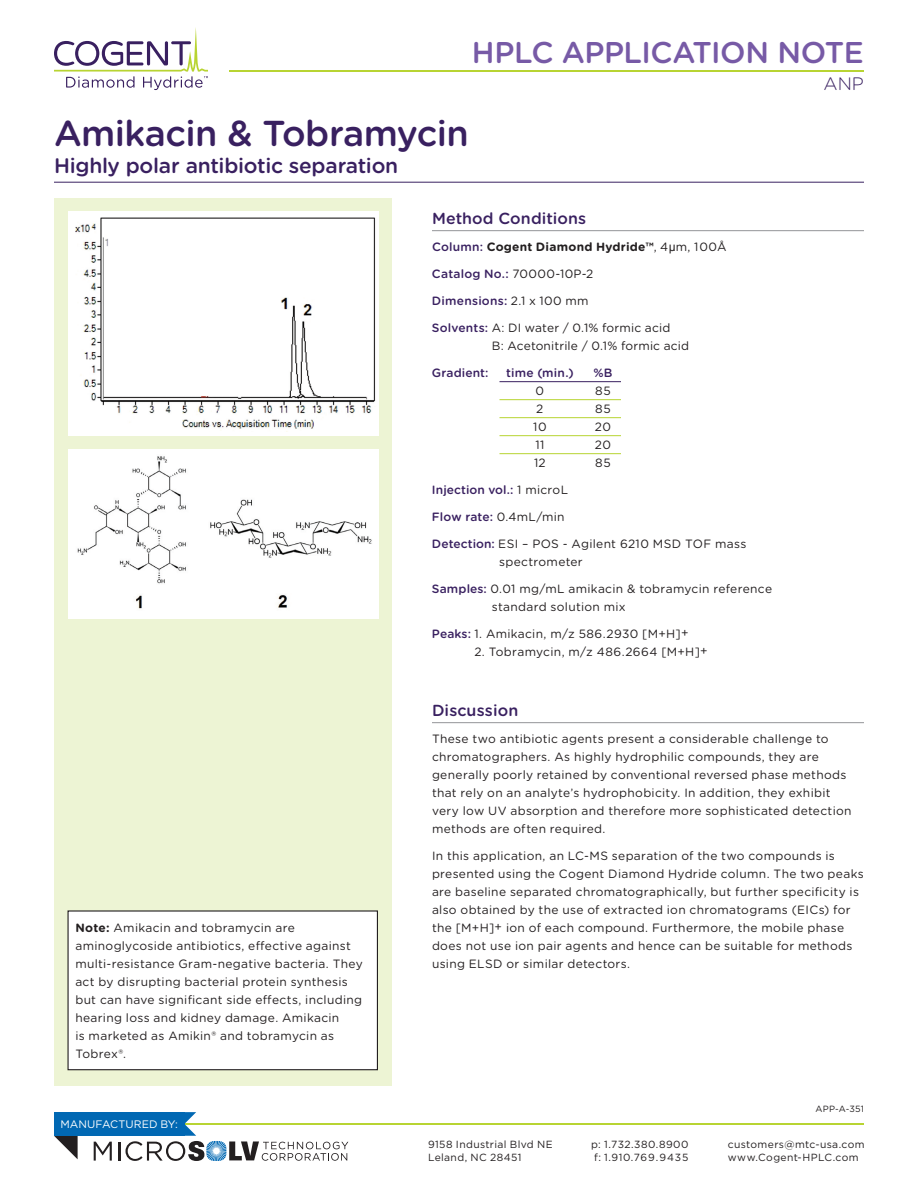
<style>
.page{position:relative;width:918px;height:1188px;background:#fff}
.page>*{position:absolute;margin:0;border:0;box-sizing:border-box;transform-origin:0 0}
.t1{font:500 36px "Gotham Rounded";letter-spacing:-.015em;color:#392060}
.t2{font:500 30px "Gotham Rounded";letter-spacing:-.015em;color:#775aa6}
.t3{font:500 21px "Gotham Rounded";letter-spacing:-.015em;color:#392060}
.t4{font:300 18px "Gotham Rounded";color:#392060}
.t5{font:500 16.05px "Gotham Rounded";letter-spacing:.005em;color:#392060}
.t6{font:12px/18px "Gotham Rounded";letter-spacing:.025em;color:#231f20}
.t7{font:500 12px "Gotham Rounded";letter-spacing:.015em;color:#392060}
.t8{font:700 12px "Gotham Rounded";letter-spacing:.015em;color:#231f20}
.t9{font:10.8px "Gotham";color:#fff}
.t10{font:10.35px/12.5px "Gotham";letter-spacing:.035em;color:#231f20}
.t11{font:9px "Gotham Rounded";letter-spacing:.02em;color:#231f20}
.s1{font-weight:500;color:#392060}
.s2{font-weight:400}
.s3{font-family:"Arial";font-weight:400}
.s4{font-weight:400;color:#231f20}
.s5{font-weight:700}
</style>
<div class="page">
<div style="left:54px;top:198px;width:338px;height:887px;background:#edf4d4"></div>
<hr style="left:54px;top:182px;width:810px;height:1px;background:#392060">
<hr style="left:432px;top:230px;width:432px;height:1px;background:#939598">
<hr style="left:500px;top:381px;width:121px;height:1px;background:#392060">
<hr style="left:500px;top:399px;width:121px;height:1px;background:#b8d432">
<hr style="left:500px;top:417px;width:121px;height:1px;background:#b8d432">
<hr style="left:500px;top:435px;width:121px;height:1px;background:#b8d432">
<hr style="left:500px;top:453px;width:121px;height:1px;background:#b8d432">
<hr style="left:432px;top:722px;width:432px;height:1px;background:#939598">
<hr style="left:159px;top:1123px;width:705px;height:2px;background:#b8d432">
<svg style="left:54px;top:1136px;width:24px;height:23px"></svg>
<div style="left:54px;top:1112px;width:130px;height:24px;background:#0168b3"></div>
<svg style="left:94px;top:1142px;width:18px;height:19px"></svg>
<svg style="left:118px;top:1112px;width:230px;height:49px"></svg>
<div style="left:68px;top:911px;width:309px;height:159px;background:#fff"></div>
<div style="left:67px;top:910px;width:311px;height:160px;border:1px solid #231f20"></div>
<div style="left:68px;top:212px;width:311px;height:224px;background:#fff"></div>
<hr style="left:229px;top:70px;width:635px;height:2px;background:#b8d432">
<svg style="left:54px;top:27px;width:154px;height:63px"></svg>
<div style="left:69px;top:450px;width:310px;height:169px;background:#fff"></div>
<img style="left:75px;top:217px;width:301px;height:212px">
<img style="left:77px;top:456px;width:295px;height:153px">
<h2 class="t2" style="left:472px;top:31px;width:393px">HPLC APPLICATION NOTE</h2>
<h1 class="t1" style="left:54px;top:107px;width:416px">Amikacin &amp; Tobramycin</h1>
<h3 class="t3" style="left:54px;top:150px;width:346px">Highly polar antibiotic separation</h3>
<h3 class="t5" style="left:432px;top:207px;width:156px">Method Conditions</h3>
<p class="t8" style="left:432px;top:238px;width:296px"><span class="s1">Column:</span> Cogent Diamond Hydride™<span class="s2">, 4</span><span class="s3">µ</span><span class="s2">m, 1 00Å</span></p>
<p class="t7" style="left:432px;top:265px;width:163px">Catalog No.: <span class="s4">70000-10P-2</span></p>
<p class="t7" style="left:432px;top:292px;width:158px">Dimensions: <span class="s4">2.1 x 100 mm</span></p>
<p class="t6" style="left:492px;top:319px;width:199px;text-indent:-60px"><span class="s1">Solvents:</span> A: DI water / 0.1% formic acid<br>B: Acetonitrile / 0.1% formic acid</p>
<p class="t7" style="left:432px;top:364px;width:58px">Gradient:</p>
<p class="t7" style="left:506px;top:364px;width:69px">time (min.)</p>
<p class="t7" style="left:593px;top:364px;width:21px">%B</p>
<p class="t6" style="left:536px;top:382px;width:10px">0</p>
<p class="t6" style="left:595px;top:382px;width:17px">85</p>
<p class="t6" style="left:536px;top:400px;width:9px">2</p>
<p class="t6" style="left:595px;top:400px;width:17px">85</p>
<p class="t6" style="left:533px;top:418px;width:15px">10</p>
<p class="t6" style="left:595px;top:418px;width:18px">20</p>
<p class="t6" style="left:535px;top:436px;width:10px">11</p>
<p class="t6" style="left:595px;top:436px;width:18px">20</p>
<p class="t6" style="left:534px;top:454px;width:13px">12</p>
<p class="t6" style="left:595px;top:454px;width:17px">85</p>
<p class="t7" style="left:432px;top:481px;width:138px">Injection vol.: <span class="s4">1 microL</span></p>
<p class="t7" style="left:432px;top:508px;width:134px">Flow rate: <span class="s4">0.4mL/min</span></p>
<p class="t6" style="left:499px;top:535px;width:249px;text-indent:-67px"><span class="s1">Detection:</span> ESI – POS - Agilent 6210 MSD TOF mass spectrometer</p>
<p class="t6" style="left:492px;top:580px;width:282px;text-indent:-60px"><span class="s1">Samples:</span> 0.01 mg/mL amikacin &amp; tobramycin reference standard solution mix</p>
<p class="t6" style="left:432px;top:625px;width:258px"><span class="s1">Peaks:</span> 1. Amikacin, m/z 586.2930 [M+H]+</p>
<p class="t6" style="left:474px;top:643px;width:235px">2. Tobramycin, m/z 486.2664 [M+H]+</p>
<h3 class="t4" style="left:824px;top:72px;width:42px">ANP</h3>
<p class="t6" style="left:75px;top:918px;width:289px"><span class="s5">Note:</span> Amikacin and tobramycin are aminoglycoside antibiotics, effective against multi-resistance Gram-negative bacteria. They act by disrupting bacterial protein synthesis but can have significant side effects, including hearing loss and kidney damage. Amikacin<br>is marketed as Amikin® and tobramycin as Tobrex®.</p>
<p class="t9" style="left:60px;top:1118px;width:119px">manufactured by:</p>
<h3 class="t5" style="left:432px;top:699px;width:88px">Discussion</h3>
<p class="t6" style="left:432px;top:730px;width:421px">These two antibiotic agents present a considerable challenge to chromatographers. As highly hydrophilic compounds, they are generally poorly retained by conventional reversed phase methods that rely on an analyte’s hydrophobicity. In addition, they exhibit very low UV absorption and therefore more sophisticated detection methods are often required.</p>
<p class="t6" style="left:432px;top:847px;width:433px">In this application, an LC-MS separation of the two compounds is presented using the Cogent Diamond Hydride column. The two peaks are baseline separated chromatographically, but further specificity is also obtained by the use of extracted ion chromatograms (EICs) for the [M+H]+ ion of each compound. Furthermore, the mobile phase does not use ion pair agents and hence can be suitable for methods using ELSD or similar detectors.</p>
<p class="t11" style="left:816px;top:1102px;width:50px">APP-A-351</p>
<p class="t10" style="left:428px;top:1138px;width:117px">9158 Industrial B lvd NE<br>Leland, NC 28451</p>
<p class="t10" style="left:591px;top:1138px;width:99px">p: 1.732.380.8900 f: 1.910.769.9435</p>
<p class="t10" style="left:728px;top:1138px;width:138px">customers@mtc-usa.com www.Cogent-HPLC.com</p>
</div>
